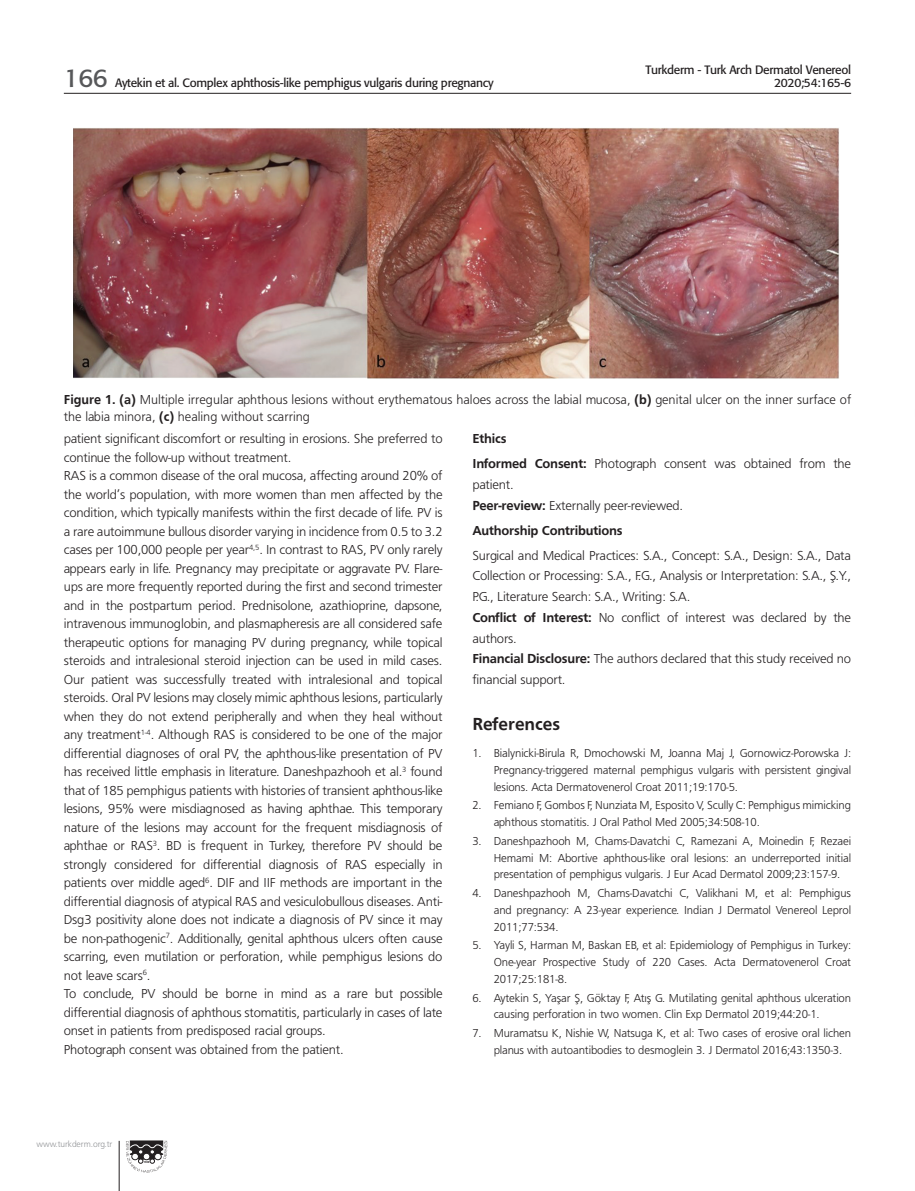
<style>
.page{position:relative;width:915px;height:1191px;background:#fff}
.page>*{position:absolute;margin:0;border:0;box-sizing:border-box;transform-origin:0 0}
.t1{font:25.5px "Formata Tr";color:#57585a}
.t2{font:18px "Frugal Bold Tr";color:#231f20}
.t3{font:13.5px/18.5px "Frugal Normal Tr";letter-spacing:-.015em;color:#231f20}
.t4{font:13.5px "Frugal Bold Tr";letter-spacing:-.015em;color:#231f20}
.t5{font:12px/16.6px "Frugal Normal Tr";letter-spacing:-.01em;color:#231f20;text-align:justify}
.t6{font:12px "Formata Tr";letter-spacing:-.025em;color:#231f20}
.t7{font:9px "Frugal Normal Tr";letter-spacing:-.01em;color:#939598}
.s1{font-family:"Frugal Bold Tr"}
</style>
<div class="page">
<hr style="left:119px;top:1140px;width:1px;height:51px;background:#231f20">
<hr style="left:64px;top:93px;width:786px;height:1px;background:#231f20">
<svg style="left:126px;top:1140px;width:41px;height:32px"></svg>
<img style="left:74px;top:128px;width:765px;height:250px">
<h1 class="t1" style="left:64px;top:62px;width:45px">166</h1>
<p class="t6" style="left:645px;top:62px;width:207px">Turkderm - Turk Arch Dermatol Venereol</p>
<p class="t6" style="left:115px;top:75px;width:380px">Aytekin et al. Complex aphthosis-like pemphigus vulgaris during pregnancy</p>
<p class="t6" style="left:774px;top:75px;width:78px">2020;54:165-6</p>
<p class="t3" style="left:64px;top:392px;width:788px;line-height:16.2px"><span class="s1">Figure 1. (a)</span> Multiple irregular aphthous lesions without erythematous haloes across the labial mucosa, <span class="s1">(b)</span> genital ulcer on the inner surface of the labia minora, <span class="s1">(c)</span> healing without scarring</p>
<p class="t3" style="left:64px;top:429px;width:380px">patient significant discomfort or resulting in erosions. She preferred to continue the follow-up without treatment.<br>RAS is a common disease of the oral mucosa, affecting around 20% of the world’s population, with more women than men affected by the condition, which typically manifests within the first decade of life. PV is a rare autoimmune bullous disorder varying in incidence from 0.5 to 3.2 cases per 100,000 people per year<sup>4,5</sup>. In contrast to RAS, PV only rarely appears early in life. Pregnancy may precipitate or aggravate PV. Flare&shy;ups are more frequently reported during the first and second trimester and in the postpartum period. Prednisolone, azathioprine, dapsone, intravenous immunoglobin, and plasmapheresis are all considered safe therapeutic options for managing PV during pregnancy, while topical steroids and intralesional steroid injection can be used in mild cases.<br>Our patient was successfully treated with intralesional and topical steroids. Oral PV lesions may closely mimic aphthous lesions, particularly when they do not extend peripherally and when they heal without any treatment<sup>1-4</sup>. Although RAS is considered to be one of the major differential diagnoses of oral PV, the aphthous-like presentation of PV has received little emphasis in literature. Daneshpazhooh et al.<sup>3</sup> found that of 185 pemphigus patients with histories of transient aphthous-like lesions, 95% were misdiagnosed as having aphthae. This temporary nature of the lesions may account for the frequent misdiagnosis of aphthae or RAS<sup>3</sup>. BD is frequent in Turkey, therefore PV should be strongly considered for differential diagnosis of RAS especially in patients over middle aged<sup>6</sup>. DIF and IIF methods are important in the differential diagnosis of atypical RAS and vesiculobullous diseases. Anti-Dsg3 positivity alone does not indicate a diagnosis of PV since it may be non-pathogenic<sup>7</sup>. Additionally, genital aphthous ulcers often cause scarring, even mutilation or perforation, while pemphigus lesions do not leave scars<sup>6</sup>.<br>To conclude, PV should be borne in mind as a rare but possible differential diagnosis of aphthous stomatitis, particularly in cases of late onset in patients from predisposed racial groups.<br>Photograph consent was obtained from the patient.</p>
<p class="t4" style="left:472px;top:431px;width:36px">Ethics</p>
<p class="t3" style="left:472px;top:453px;width:380px;line-height:20.7px"><span class="s1">Informed Consent:</span> Photograph consent was obtained from the patient.<br><span class="s1">Peer-review:</span> Externally peer-reviewed.</p>
<p class="t4" style="left:472px;top:522px;width:152px">Authorship Contributions</p>
<p class="t3" style="left:472px;top:544px;width:380px;line-height:20.7px">Surgical and Medical Practices: S.A., Concept: S.A., Design: S.A., Data Collection or Processing: S.A., F.G., Analysis or Interpretation: S.A., Ş.Y., P.G., Literature Search: S.A., Writing: S.A.<br><span class="s1">Conflict of Interest:</span> No conflict of interest was declared by the authors.<br><span class="s1">Financial Disclosure:</span> The authors declared that this study received no financial support.</p>
<h2 class="t2" style="left:472px;top:713px;width:89px">References</h2>
<p class="t5" style="left:493px;top:744px;width:359px;text-indent:-21px">1. Bialynicki-Birula R, Dmochowski M, Joanna Maj J, Gornowicz-Porowska J:<br>Pregnancy-triggered maternal pemphigus vulgaris with persistent gingival lesions. Acta Dermatovenerol Croat 2011;19:170-5.</p>
<p class="t5" style="left:493px;top:797px;width:359px;text-indent:-21px">2. Femiano F, Gombos F, Nunziata M, Esposito V, Scully C: Pemphigus mimicking aphthous stomatitis. J Oral Pathol Med 2005;34:508-10.</p>
<p class="t5" style="left:493px;top:832px;width:359px;text-indent:-21px">3. Daneshpazhooh M, Chams-Davatchi C, Ramezani A, Moinedin F, Rezaei Hemami M: Abortive aphthous-like oral lesions: an underreported initial presentation of pemphigus vulgaris. J Eur Acad Dermatol 2009;23:157-9.</p>
<p class="t5" style="left:493px;top:884px;width:359px;text-indent:-21px">4. Daneshpazhooh M, Chams-Davatchi C, Valikhani M, et al: Pemphigus and pregnancy: A 23-year experience. Indian J Dermatol Venereol Leprol 2011;77:534.</p>
<p class="t5" style="left:493px;top:937px;width:359px;text-indent:-21px">5. Yayli S, Harman M, Baskan EB, et al: Epidemiology of Pemphigus in Turkey:<br>One-year Prospective Study of 220 Cases. Acta Dermatovenerol Croat 2017;25:181-8.</p>
<p class="t5" style="left:493px;top:989px;width:359px;text-indent:-21px">6. Aytekin S, Yaşar Ş, Göktay F, Atış G. Mutilating genital aphthous ulceration causing perforation in two women. Clin Exp Dermatol 2019;44:20-1.</p>
<p class="t5" style="left:493px;top:1024px;width:359px;text-indent:-21px">7. Muramatsu K, Nishie W, Natsuga K, et al: Two cases of erosive oral lichen planus with autoantibodies to desmoglein 3. J Dermatol 2016;43:1350-3.</p>
<p class="t7" style="left:37px;top:1139px;width:77px">www.turkderm.org.tr</p>
</div>
